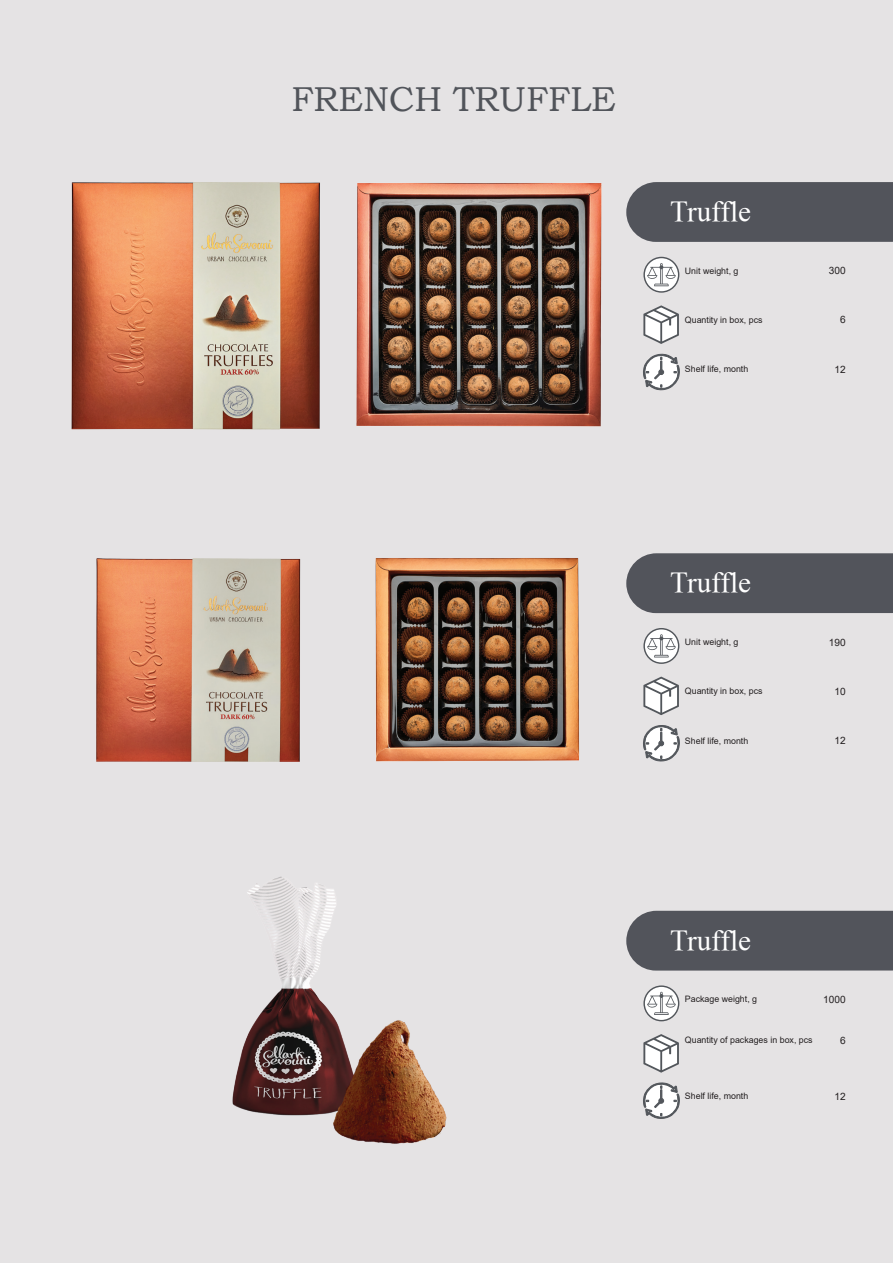
<style>
.page{position:relative;width:893px;height:1263px;background:#e5e3e4}
.page>*{position:absolute;margin:0;border:0;box-sizing:border-box;transform-origin:0 0}
.t1{font:34.5px "Bookman Old Style";color:#51545a}
.t2{font:29.1px "Times Lat Arm";color:#fff}
.t3{font:10.05px "Arial";color:#231f20}
.t4{font:8.85px "Arial";color:#231f20}
</style>
<div class="page">
<img style="left:96px;top:558px;width:205px;height:204px">
<img style="left:375px;top:558px;width:205px;height:204px">
<img style="left:71px;top:182px;width:249px;height:248px">
<img style="left:356px;top:183px;width:246px;height:244px">
<img style="left:232px;top:876px;width:215px;height:268px">
<svg style="left:643px;top:257px;width:36px;height:36px"></svg>
<svg style="left:643px;top:305px;width:37px;height:86px"></svg>
<div style="left:626px;top:182px;width:267px;height:60px;background:#52545b"></div>
<svg style="left:643px;top:628px;width:36px;height:36px"></svg>
<svg style="left:643px;top:677px;width:37px;height:85px"></svg>
<div style="left:626px;top:553px;width:267px;height:60px;background:#52545b"></div>
<svg style="left:643px;top:985px;width:36px;height:36px"></svg>
<svg style="left:643px;top:1034px;width:37px;height:85px"></svg>
<div style="left:626px;top:911px;width:267px;height:59px;background:#52545b"></div>
<p class="t1" style="left:292px;top:77px;width:326px">FRENCH TRUFFLE</p>
<p class="t2" style="left:670px;top:195px;width:82px">Truffle</p>
<p class="t4" style="left:685px;top:264px;width:55px">Unit weight, g</p>
<p class="t4" style="left:685px;top:313px;width:79px">Quantity in box, pcs</p>
<p class="t4" style="left:685px;top:363px;width:65px">Shelf life, month</p>
<p class="t3" style="left:829px;top:264px;width:18px">300</p>
<p class="t3" style="left:840px;top:313px;width:7px">6</p>
<p class="t3" style="left:834px;top:363px;width:13px">12</p>
<p class="t2" style="left:670px;top:566px;width:82px">Truffle</p>
<p class="t4" style="left:685px;top:635px;width:55px">Unit weight, g</p>
<p class="t3" style="left:829px;top:635px;width:18px">190</p>
<p class="t4" style="left:685px;top:684px;width:79px">Quantity in box, pcs</p>
<p class="t3" style="left:834px;top:684px;width:13px">10</p>
<p class="t4" style="left:685px;top:734px;width:65px">Shelf life, month</p>
<p class="t3" style="left:834px;top:734px;width:13px">12</p>
<p class="t2" style="left:670px;top:924px;width:82px">Truffle</p>
<p class="t4" style="left:685px;top:993px;width:74px">Package weight, g</p>
<p class="t3" style="left:823px;top:993px;width:24px">1000</p>
<p class="t4" style="left:685px;top:1034px;width:129px">Quantity of packages in box, pcs</p>
<p class="t3" style="left:840px;top:1034px;width:7px">6</p>
<p class="t4" style="left:685px;top:1090px;width:65px">Shelf life, month</p>
<p class="t3" style="left:834px;top:1090px;width:13px">12</p>
</div>
